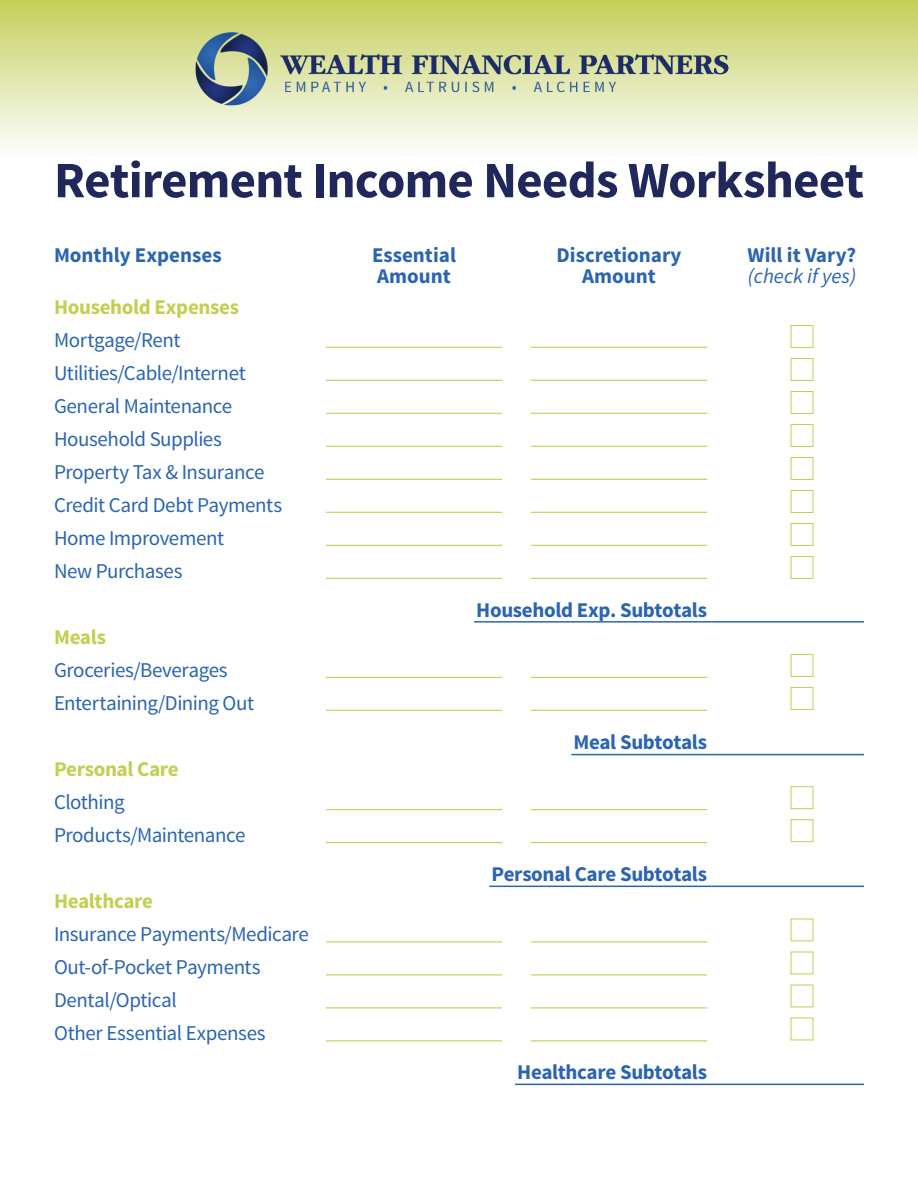
<style>
.page{position:relative;width:918px;height:1188px;background:#fff}
.page>*{position:absolute;margin:0;border:0;box-sizing:border-box;transform-origin:0 0}
.t1{font:700 51px "Source Sans Pro";letter-spacing:-.015em;color:#20275b}
.t2{font:21px "Source Sans Pro";letter-spacing:-.02em;color:#2b65af}
.t3{font:700 21px/21px "Source Sans Pro";letter-spacing:-.015em;color:#2b65af}
.t4{font:700 21px "Source Sans Pro";letter-spacing:-.015em;color:#c3cf53}
.t5{font:italic 21px/21px "Source Sans Pro";color:#2b65af}
.s1{font-weight:700;font-style:normal}
</style>
<div class="page">
<div style="left:0;top:0;width:918px;height:162px;background:linear-gradient(to bottom,#c5cf5a,#fff)"></div>
<hr style="left:326px;top:512px;width:176px;height:1px;background:#c3cf53">
<hr style="left:531px;top:512px;width:176px;height:1px;background:#c3cf53">
<hr style="left:326px;top:413px;width:176px;height:1px;background:#c3cf53">
<hr style="left:531px;top:413px;width:176px;height:1px;background:#c3cf53">
<hr style="left:474px;top:621px;width:390px;height:2px;background:#2b65af">
<hr style="left:571px;top:754px;width:293px;height:1px;background:#2b65af">
<hr style="left:489px;top:886px;width:375px;height:1px;background:#2b65af">
<hr style="left:515px;top:1084px;width:349px;height:1px;background:#2b65af">
<hr style="left:326px;top:347px;width:176px;height:1px;background:#c3cf53">
<hr style="left:531px;top:347px;width:176px;height:1px;background:#c3cf53">
<hr style="left:326px;top:545px;width:176px;height:1px;background:#c3cf53">
<hr style="left:531px;top:545px;width:176px;height:1px;background:#c3cf53">
<hr style="left:326px;top:677px;width:176px;height:1px;background:#c3cf53">
<hr style="left:531px;top:677px;width:176px;height:1px;background:#c3cf53">
<hr style="left:326px;top:809px;width:176px;height:1px;background:#c3cf53">
<hr style="left:326px;top:941px;width:176px;height:1px;background:#c3cf53">
<hr style="left:326px;top:1007px;width:176px;height:1px;background:#c3cf53">
<hr style="left:531px;top:809px;width:176px;height:1px;background:#c3cf53">
<hr style="left:531px;top:941px;width:176px;height:1px;background:#c3cf53">
<hr style="left:531px;top:1007px;width:176px;height:1px;background:#c3cf53">
<hr style="left:326px;top:446px;width:176px;height:1px;background:#c3cf53">
<hr style="left:531px;top:446px;width:176px;height:1px;background:#c3cf53">
<hr style="left:326px;top:380px;width:176px;height:1px;background:#c3cf53">
<hr style="left:531px;top:380px;width:176px;height:1px;background:#c3cf53">
<hr style="left:326px;top:578px;width:176px;height:1px;background:#c3cf53">
<hr style="left:531px;top:578px;width:176px;height:1px;background:#c3cf53">
<hr style="left:326px;top:710px;width:176px;height:1px;background:#c3cf53">
<hr style="left:531px;top:710px;width:176px;height:1px;background:#c3cf53">
<hr style="left:326px;top:842px;width:176px;height:1px;background:#c3cf53">
<hr style="left:326px;top:974px;width:176px;height:1px;background:#c3cf53">
<hr style="left:326px;top:1040px;width:176px;height:1px;background:#c3cf53">
<hr style="left:531px;top:842px;width:176px;height:1px;background:#c3cf53">
<hr style="left:531px;top:974px;width:176px;height:1px;background:#c3cf53">
<hr style="left:531px;top:1040px;width:176px;height:1px;background:#c3cf53">
<hr style="left:326px;top:479px;width:176px;height:1px;background:#c3cf53">
<hr style="left:531px;top:479px;width:176px;height:1px;background:#c3cf53">
<div style="left:791px;top:424px;width:22px;height:23px;border:1px solid #c3cf53"></div>
<div style="left:791px;top:556px;width:22px;height:23px;border:1px solid #c3cf53"></div>
<div style="left:791px;top:687px;width:22px;height:23px;border:1px solid #c3cf53"></div>
<div style="left:791px;top:819px;width:22px;height:23px;border:1px solid #c3cf53"></div>
<div style="left:791px;top:358px;width:22px;height:23px;border:1px solid #c3cf53"></div>
<div style="left:791px;top:490px;width:22px;height:23px;border:1px solid #c3cf53"></div>
<div style="left:791px;top:325px;width:22px;height:23px;border:1px solid #c3cf53"></div>
<div style="left:791px;top:457px;width:22px;height:23px;border:1px solid #c3cf53"></div>
<div style="left:791px;top:391px;width:22px;height:23px;border:1px solid #c3cf53"></div>
<div style="left:791px;top:523px;width:22px;height:23px;border:1px solid #c3cf53"></div>
<div style="left:791px;top:654px;width:22px;height:23px;border:1px solid #c3cf53"></div>
<div style="left:791px;top:786px;width:22px;height:23px;border:1px solid #c3cf53"></div>
<img style="left:195px;top:33px;width:73px;height:72px">
<img style="left:281px;top:52px;width:459px;height:42px">
<p class="t1" style="left:54px;top:148px;width:812px">Retirement Income Needs Worksheet</p>
<p class="t3" style="left:54px;top:245px;width:169px">Monthly Expenses</p>
<p class="t3" style="left:372px;top:245px;width:86px">Essential<br>Amount</p>
<p class="t3" style="left:557px;top:245px;width:126px;text-align:center">Discretionary<br>Amount</p>
<p class="t5" style="left:748px;top:244px;width:110px"><span class="s1">Will it Vary? </span>(check if yes)</p>
<p class="t4" style="left:54px;top:294px;width:187px">Household Expenses</p>
<p class="t2" style="left:54px;top:327px;width:128px">Mortgage/Rent</p>
<p class="t2" style="left:54px;top:360px;width:193px">Utilities/Cable/Internet</p>
<p class="t2" style="left:54px;top:393px;width:180px">General Maintenance</p>
<p class="t2" style="left:54px;top:426px;width:169px">Household Supplies</p>
<p class="t2" style="left:54px;top:459px;width:212px">Property Tax &amp; Insurance</p>
<p class="t2" style="left:54px;top:492px;width:230px">Credit Card Debt Payments</p>
<p class="t2" style="left:54px;top:525px;width:172px">Home Improvement</p>
<p class="t2" style="left:54px;top:558px;width:130px">New Purchases</p>
<p class="t4" style="left:54px;top:624px;width:54px">Meals</p>
<p class="t2" style="left:54px;top:657px;width:175px">Groceries/Beverages</p>
<p class="t2" style="left:54px;top:690px;width:202px">Entertaining/Dining Out</p>
<p class="t4" style="left:54px;top:756px;width:126px">Personal Care</p>
<p class="t2" style="left:54px;top:789px;width:72px">Clothing</p>
<p class="t2" style="left:54px;top:822px;width:193px">Products/Maintenance</p>
<p class="t4" style="left:54px;top:888px;width:101px">Healthcare</p>
<p class="t2" style="left:54px;top:921px;width:256px">Insurance Payments/Medicare</p>
<p class="t2" style="left:54px;top:954px;width:208px">Out-of-Pocket Payments</p>
<p class="t2" style="left:54px;top:987px;width:124px">Dental/Optical</p>
<p class="t2" style="left:54px;top:1020px;width:213px">Other Essential Expenses</p>
<p class="t3" style="left:476px;top:600px;width:232px">Household Exp. Subtotals</p>
<p class="t3" style="left:574px;top:732px;width:135px">Meal Subtotals</p>
<p class="t3" style="left:492px;top:864px;width:217px">Personal Care Subtotals</p>
<p class="t3" style="left:517px;top:1062px;width:191px">Healthcare Subtotals</p>
</div>
